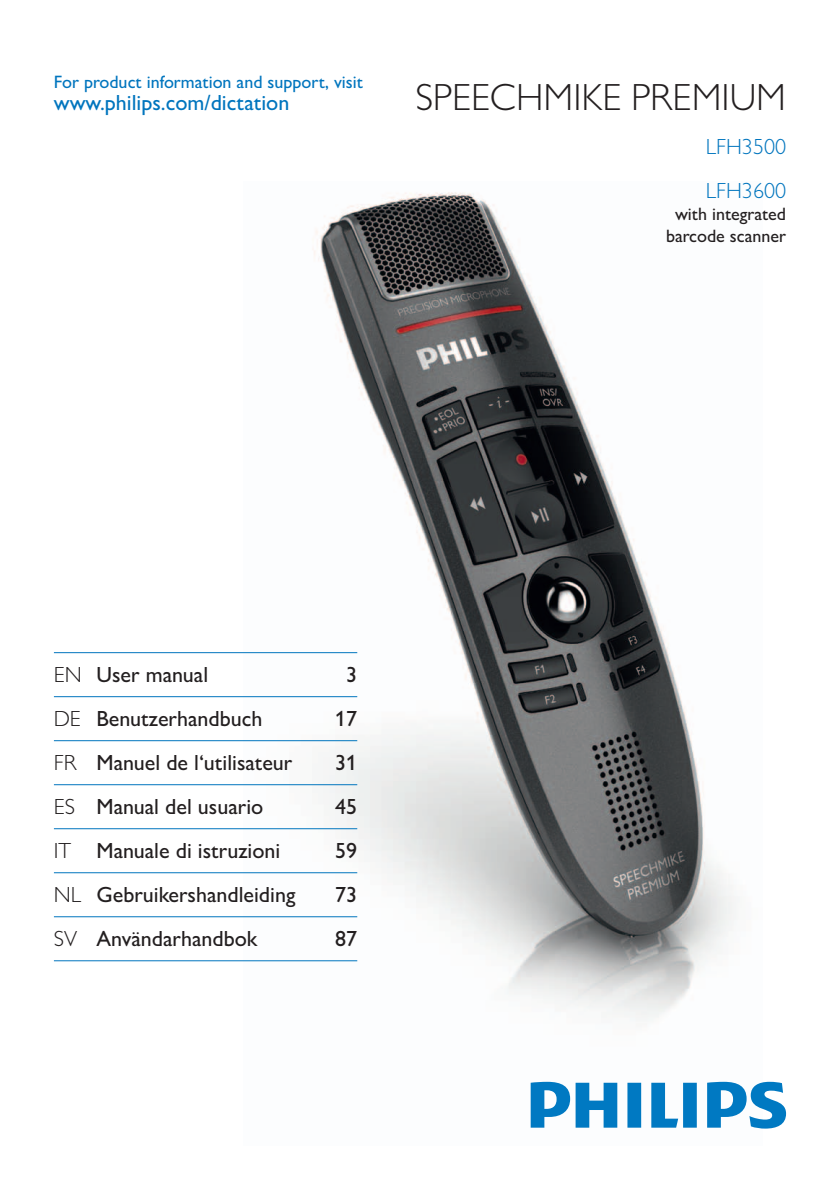
<style>
.page{position:relative;width:840px;height:1191px;background:#fff}
.page>*{position:absolute;margin:0;border:0;box-sizing:border-box;transform-origin:0 0}
.t1{font:300 38px "Gill Sans MT Pro";color:#231f20}
.t2{font:500 22px "Gill Sans MT Pro";color:#231f20}
.t3{font:500 22px "Gill Sans MT Pro";color:#0075be}
.t4{font:300 22px/44px "Gill Sans MT Pro";color:#0075be}
.t5{font:500 18px "Gill Sans MT Pro";color:#0075be}
.t6{font:500 18px/22px "Gill Sans MT Pro";color:#231f20;text-align:center}
.s1{font-weight:300}
</style>
<div class="page">
<img style="left:243px;top:192px;width:519px;height:937px">
<hr style="left:54px;top:652px;width:303px;height:1px;background:#0075be">
<hr style="left:54px;top:696px;width:303px;height:1px;background:#0075be">
<hr style="left:54px;top:740px;width:303px;height:1px;background:#0075be">
<hr style="left:54px;top:784px;width:303px;height:1px;background:#0075be">
<hr style="left:54px;top:828px;width:303px;height:1px;background:#0075be">
<hr style="left:54px;top:872px;width:303px;height:1px;background:#0075be">
<hr style="left:54px;top:916px;width:303px;height:1px;background:#0075be">
<hr style="left:54px;top:960px;width:303px;height:1px;background:#0075be">
<svg style="left:530px;top:1081px;width:255px;height:47px"></svg>
<p class="t5" style="left:54px;top:71px;width:310px">For product information and support, visit</p>
<p class="t3" style="left:54px;top:90px;width:237px">www.philips.com/dictation</p>
<h1 class="t1" style="left:415px;top:74px;width:372px">SPEECHMIKE PREMIUM</h1>
<p class="t2" style="left:54px;top:662px;width:156px"><span class="s1">EN</span> User manual</p>
<p class="t2" style="left:346px;top:662px;width:12px">3</p>
<p class="t2" style="left:54px;top:706px;width:210px"><span class="s1">DE</span> Benutzerhandbuch</p>
<p class="t2" style="left:335px;top:706px;width:23px">17</p>
<p class="t2" style="left:54px;top:750px;width:240px"><span class="s1">FR</span> Manuel de l‘utilisateur</p>
<p class="t2" style="left:335px;top:750px;width:23px">31</p>
<p class="t2" style="left:54px;top:794px;width:211px"><span class="s1">ES</span> Manual del usuario</p>
<p class="t2" style="left:335px;top:794px;width:23px">45</p>
<p class="t2" style="left:54px;top:838px;width:228px"><span class="s1">IT</span> Manuale di istruzioni</p>
<p class="t2" style="left:335px;top:838px;width:23px">59</p>
<p class="t2" style="left:54px;top:882px;width:243px"><span class="s1">NL</span> Gebruikershandleiding</p>
<p class="t2" style="left:335px;top:882px;width:23px">73</p>
<p class="t2" style="left:54px;top:926px;width:205px"><span class="s1">SV</span> Användarhandbok</p>
<p class="t2" style="left:335px;top:926px;width:23px">87</p>
<p class="t4" style="left:705px;top:124px;width:82px">LFH3500<br>LFH3600</p>
<p class="t6" style="left:665px;top:203px;width:121px">with integrated barcode scanner</p>
</div>
